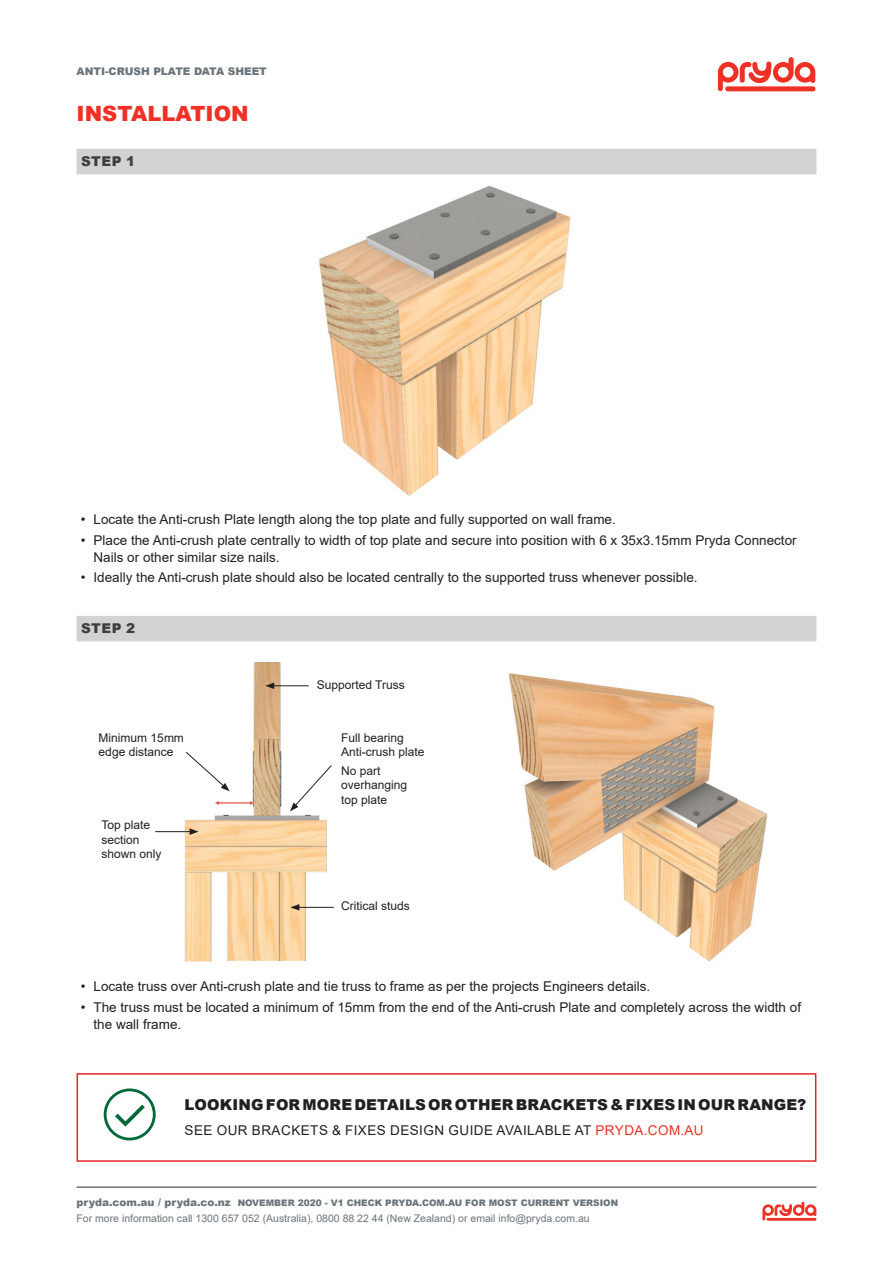
<style>
.page{position:relative;width:893px;height:1263px;background:#fff}
.page>*{position:absolute;margin:0;border:0;box-sizing:border-box;transform-origin:0 0}
.t1{font:900 21px "Arial";color:#ef3024}
.t2{font:900 15px "Arial";letter-spacing:.01em;color:#231f20}
.H5_URL{font:13.5px/16.5px "Arial";color:#231f20}
.H5_URL-2{font:13.5px "Arial";letter-spacing:.035em;color:#231f20}
.Step_BLACK{font:900 13.5px "Arial";letter-spacing:.035em;color:#3e3e3f}
.Body_Text{font:12px/14.4px "Arial";color:#231f20}
.t3{font:10.5px "Arial";color:#6a747b}
.t4{font:900 10.5px "Arial";color:#6a747b}
.t5{font:900 9px "Arial";color:#6a747b}
.s1{color:#ef3024}
.s2{font-size:10.5px}
</style>
<div class="page">
<svg style="left:718px;top:57px;width:97px;height:34px"></svg>
<hr style="left:77px;top:1186px;width:739px;height:2px;background:#6a747b">
<svg style="left:762px;top:1202px;width:54px;height:19px"></svg>
<svg style="left:77px;top:149px;width:739px;height:492px"></svg>
<img style="left:318px;top:179px;width:257px;height:318px">
<div style="left:77px;top:1073px;width:739px;height:89px;border:2px solid #e22725"></div>
<div style="left:104px;top:1088px;width:52px;height:52px;border:3px solid #006838;border-radius:50%"></div>
<svg style="left:111px;top:1100px;width:38px;height:29px"></svg>
<img style="left:175px;top:662px;width:159px;height:300px">
<img style="left:509px;top:673px;width:259px;height:288px">
<svg style="left:186px;top:752px;width:44px;height:39px"></svg>
<svg style="left:290px;top:765px;width:42px;height:46px"></svg>
<hr style="left:155px;top:831px;width:37px;height:1px;background:#231f20">
<svg style="left:190px;top:828px;width:9px;height:7px"></svg>
<hr style="left:272px;top:685px;width:37px;height:1px;background:#231f20">
<svg style="left:265px;top:682px;width:9px;height:7px"></svg>
<hr style="left:297px;top:907px;width:37px;height:1px;background:#231f20">
<svg style="left:290px;top:904px;width:9px;height:6px"></svg>
<p class="t4" style="left:77px;top:64px;width:192px">ANTI-CRUSH PLATE DATA SHEET</p>
<h3 class="t1" style="left:77px;top:99px;width:174px">INSTALLATION</h3>
<p class="Step_BLACK" style="left:81px;top:152px;width:56px">STEP 1</p>
<p class="H5_URL" style="left:81px;top:511px;width:537px">• Locate the Anti-crush Plate length along the top plate and fully supported on wall frame.</p>
<p class="H5_URL" style="left:94px;top:532px;width:705px;text-indent:-13px">• Place the Anti-crush plate centrally to width of top plate and secure into position with 6 x 35x3.15mm Pryda Connector<br>Nails or other similar size nails.</p>
<p class="H5_URL" style="left:81px;top:569px;width:618px">• Ideally the Anti-crush plate should also be located centrally to the supported truss whenever possible.</p>
<p class="Step_BLACK" style="left:81px;top:619px;width:56px">STEP 2</p>
<p class="Body_Text" style="left:99px;top:730px;width:87px">Minimum 15mm edge distance</p>
<p class="Body_Text" style="left:101px;top:818px;width:62px">Top plate section shown only</p>
<p class="Body_Text" style="left:317px;top:678px;width:90px">Supported Truss</p>
<p class="Body_Text" style="left:341px;top:730px;width:85px">Full bearing<br>Anti-crush plate</p>
<p class="Body_Text" style="left:341px;top:763px;width:68px">No part overhanging top plate</p>
<p class="Body_Text" style="left:341px;top:899px;width:70px">Critical studs</p>
<p class="H5_URL" style="left:81px;top:978px;width:571px">• Locate truss over Anti-crush plate and tie truss to frame as per the projects Engineers details.</p>
<p class="H5_URL" style="left:94px;top:999px;width:709px;text-indent:-13px">• The truss must be located a minimum of 15mm from the end of the Anti-crush Plate and completely across the width of the wall frame.</p>
<h4 class="t2" style="left:185px;top:1094px;width:623px">LOOKING FOR MORE DETAILS OR OTHER BRACKETS &amp; FIXES IN OUR RANGE?</h4>
<p class="H5_URL-2" style="left:185px;top:1121px;width:521px">SEE OUR BRACKETS &amp; FIXES DESIGN GUIDE AVAILABLE AT <span class="s1">PRYDA.COM.AU</span></p>
<p class="t5" style="left:77px;top:1196px;width:543px"><span class="s2">pryda.com.au / pryda.co.nz</span> NOVEMBER 2020 - V1 CHECK PRYDA.COM.AU FOR MOST CURRENT VERSION</p>
<p class="t3" style="left:77px;top:1211px;width:515px">For more information call 1300 657 052 (Australia), 0800 88 22 44 (New Zealand) or email info@pryda.com.au</p>
</div>
